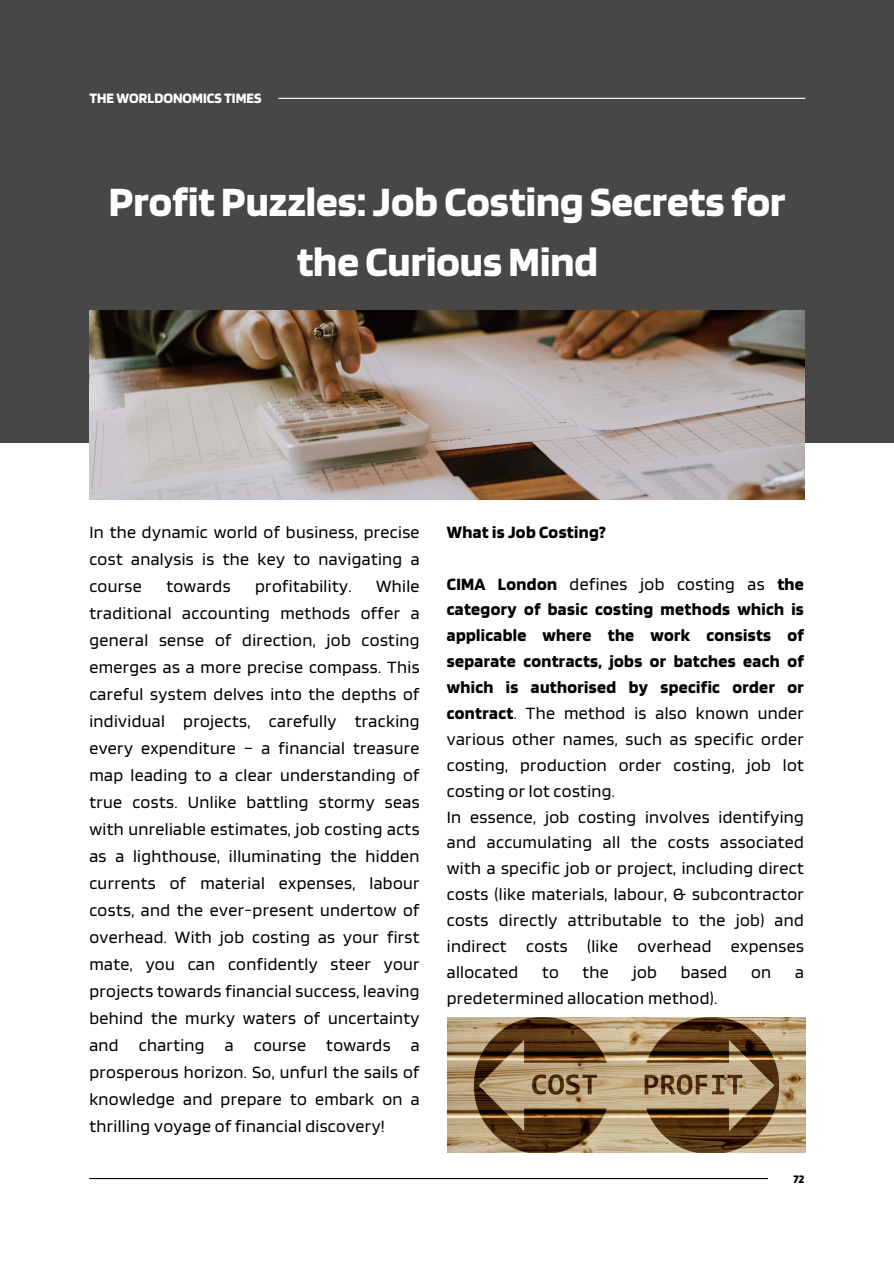
<style>
.page{position:relative;width:894px;height:1264px;background:#fff}
.page>*{position:absolute;margin:0;border:0;box-sizing:border-box;transform-origin:0 0}
.t1{font:700 43.5px/60.8px "Blinker";color:#fff;text-align:center}
.t2{font:18px/27px "Blinker";letter-spacing:.02em;color:#000;text-align:justify}
.t3{font:700 18px "Blinker";letter-spacing:.02em;color:#000}
.t4{font:700 15px "Blinker";color:#fff}
.t5{font:700 12px "Blinker";color:#000}
.s1{font-weight:700}
</style>
<div class="page">
<div style="left:0;top:0;width:893px;height:442px;background:#474747"></div>
<img style="left:89px;top:310px;width:715px;height:189px">
<hr style="left:278px;top:98px;width:527px;height:1px;background:#fff">
<hr style="left:89px;top:1177px;width:678px;height:2px;background:#000">
<img style="left:447px;top:1017px;width:358px;height:135px">
<h3 class="t4" style="left:89px;top:88px;width:173px">THE WORLDONOMICS TIMES</h3>
<p class="t1" style="left:109px;top:169px;width:678px">Profit Puzzles: Job Costing Secrets for the Curious Mind</p>
<h3 class="t2" style="left:89px;top:517px;width:331px">In the dynamic world of business, precise cost analysis is the key to navigating a course</h3>
<h3 class="t2" style="left:166px;top:571px;width:66px">towards</h3>
<h3 class="t2" style="left:255px;top:571px;width:98px">profitability.</h3>
<h3 class="t2" style="left:89px;top:571px;width:331px;text-indent:287px">While traditional accounting methods offer a general sense of direction, job costing emerges as a more precise compass. This careful system delves into the depths of individual projects, carefully tracking every expenditure – a financial treasure map leading to a clear understanding of true costs. Unlike battling stormy seas with unreliable estimates, job costing acts as a lighthouse, illuminating the hidden currents of material expenses, labour costs, and the ever-present undertow of overhead. With job costing as your first mate, you can confidently steer your projects towards financial success, leaving behind the murky waters of uncertainty and charting a course towards a prosperous horizon. So, unfurl the sails of knowledge and prepare to embark on a thrilling voyage of financial discovery!</h3>
<p class="t3" style="left:446px;top:520px;width:160px">What is Job Costing?</p>
<p class="t2" style="left:446px;top:570px;width:358px;line-height:25.8px;text-align:left"><span class="s1">CIMA London</span> defines job costing as <span class="s1">the category of basic costing methods which is applicable where the work consists of separate contracts, jobs or batches each of which is authorised by specific order or contract</span>. The method is also known under various other names, such as specific order costing, production order costing, job lot costing or lot costing.<br>In essence, job costing involves identifying and accumulating all the costs associated with a specific job or project, including direct costs (like materials, labour, &amp; subcontractor costs directly attributable to the job) and indirect costs (like overhead expenses allocated</p>
<p class="t2" style="left:542px;top:957px;width:18px">to</p>
<p class="t2" style="left:582px;top:957px;width:28px">the</p>
<p class="t2" style="left:632px;top:957px;width:26px">job</p>
<p class="t2" style="left:680px;top:957px;width:48px">based</p>
<p class="t2" style="left:751px;top:957px;width:22px">on</p>
<p class="t2" style="left:794px;top:957px;width:10px">a</p>
<p class="t2" style="left:446px;top:983px;width:272px">predetermined allocation method).</p>
<h2 class="t5" style="left:793px;top:1170px;width:12px">72</h2>
</div>
